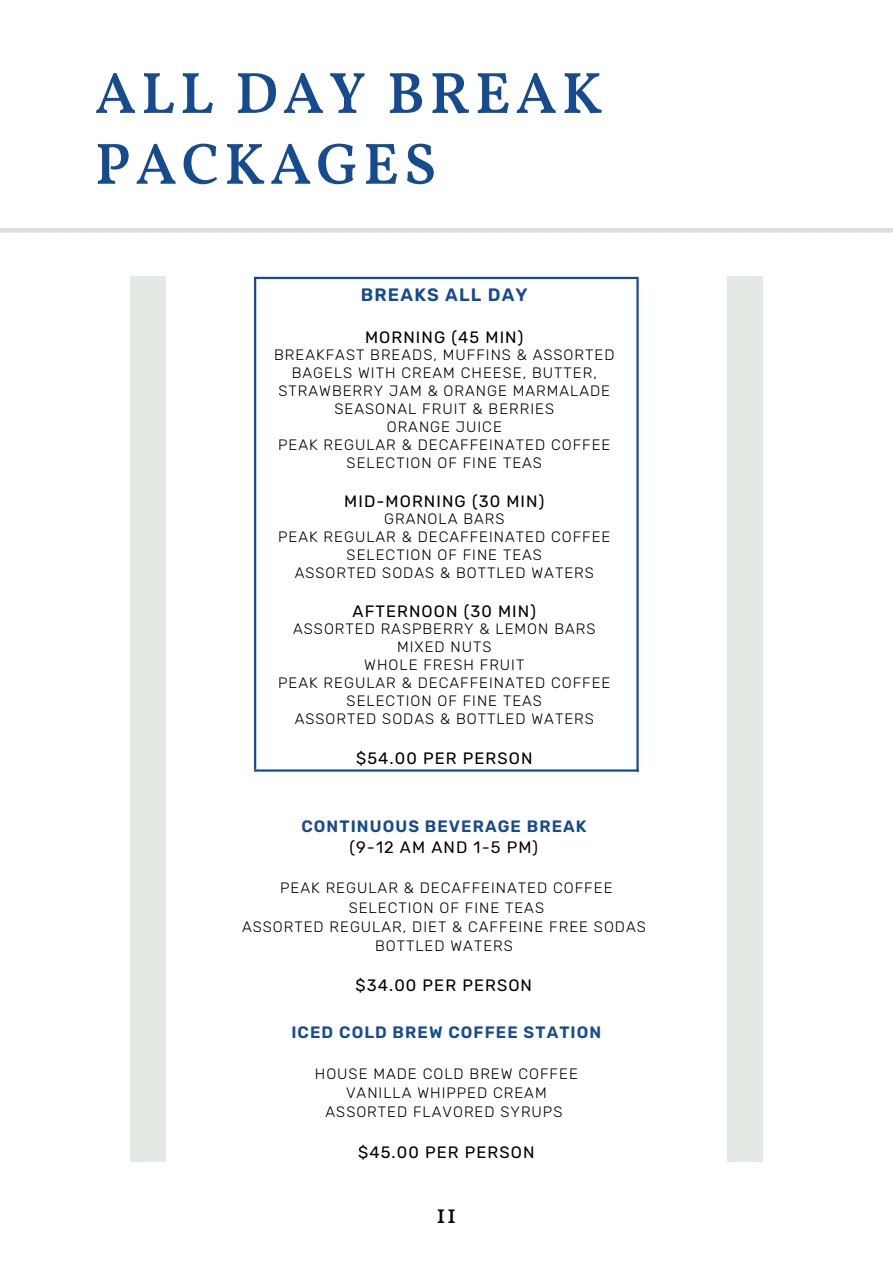
<style>
.page{position:relative;width:893px;height:1264px;background:#fff}
.page>*{position:absolute;margin:0;border:0;box-sizing:border-box;transform-origin:0 0}
.t1{font:600 58.5px/70.8px "Vollkorn";letter-spacing:.08em;color:#164c8f}
.t2{font:27px "Vollkorn";color:#000}
.t3{font:600 18px "Rubik";letter-spacing:.065em;color:#164c8f}
.t4{font:16.5px "Rubik";letter-spacing:.065em;color:#000}
.t5{font:600 16.5px "Rubik";letter-spacing:.065em;color:#164c8f}
.t6{font:300 15px/18px "Rubik";letter-spacing:.065em;color:#000;text-align:center}
</style>
<div class="page">
<hr style="left:0;top:228px;width:892px;height:4px;background:#d9e1d9">
<hr style="left:254px;top:277px;width:384px;height:2px;background:#164c8f">
<hr style="left:254px;top:769px;width:384px;height:2px;background:#164c8f">
<hr style="left:254px;top:277px;width:2px;height:492px;background:#164c8f">
<hr style="left:636px;top:279px;width:2px;height:492px;background:#164c8f">
<div style="left:130px;top:277px;width:35px;height:884px;background:#e3e9e3"></div>
<div style="left:727px;top:277px;width:36px;height:884px;background:#e3e9e3"></div>
<h1 class="t1" style="left:95px;top:63px;width:509px">ALL DAY BREAK<br>PACKAGES</h1>
<p class="t3" style="left:361px;top:284px;width:168px">BREAKS ALL DAY</p>
<p class="t4" style="left:365px;top:327px;width:160px">MORNING (45 MIN)</p>
<p class="t6" style="left:274px;top:346px;width:342px">BREAKFAST BREADS, MUFFINS &amp; ASSORTED<br>BAGELS WITH CREAM CHEESE, BUTTER,<br>STRAWBERRY JAM &amp; ORANGE MARMALADE<br>SEASONAL FRUIT &amp; BERRIES<br>ORANGE JUICE<br>PEAK REGULAR &amp; DECAFFEINATED COFFEE<br>SELECTION OF FINE TEAS</p>
<p class="t4" style="left:344px;top:492px;width:201px">MID-MORNING (30 MIN)</p>
<p class="t6" style="left:278px;top:510px;width:334px">GRANOLA BARS<br>PEAK REGULAR &amp; DECAFFEINATED COFFEE<br>SELECTION OF FINE TEAS<br>ASSORTED SODAS &amp; BOTTLED WATERS</p>
<p class="t4" style="left:352px;top:602px;width:185px">AFTERNOON (30 MIN)</p>
<p class="t6" style="left:278px;top:620px;width:334px">ASSORTED RASPBERRY &amp; LEMON BARS<br>MIXED NUTS<br>WHOLE FRESH FRUIT<br>PEAK REGULAR &amp; DECAFFEINATED COFFEE<br>SELECTION OF FINE TEAS<br>ASSORTED SODAS &amp; BOTTLED WATERS</p>
<p class="t4" style="left:356px;top:748px;width:178px">$54.00 PER PERSON</p>
<p class="t5" style="left:301px;top:816px;width:286px">CONTINUOUS BEVERAGE BREAK</p>
<p class="t4" style="left:349px;top:837px;width:190px">(9-12 AM AND 1-5 PM)</p>
<p class="t6" style="left:242px;top:878px;width:405px;line-height:19px">PEAK REGULAR &amp; DECAFFEINATED COFFEE<br>SELECTION OF FINE TEAS<br>ASSORTED REGULAR, DIET &amp; CAFFEINE FREE SODAS<br>BOTTLED WATERS</p>
<p class="t4" style="left:355px;top:975px;width:178px">$34.00 PER PERSON</p>
<p class="t5" style="left:291px;top:1022px;width:311px">ICED COLD BREW COFFEE STATION</p>
<p class="t6" style="left:315px;top:1064px;width:264px;line-height:19px">HOUSE MADE COLD BREW COFFEE<br>VANILLA WHIPPED CREAM<br>ASSORTED FLAVORED SYRUPS</p>
<p class="t4" style="left:358px;top:1142px;width:178px">$45.00 PER PERSON</p>
<h2 class="t2" style="left:436px;top:1196px;width:22px">11</h2>
</div>
